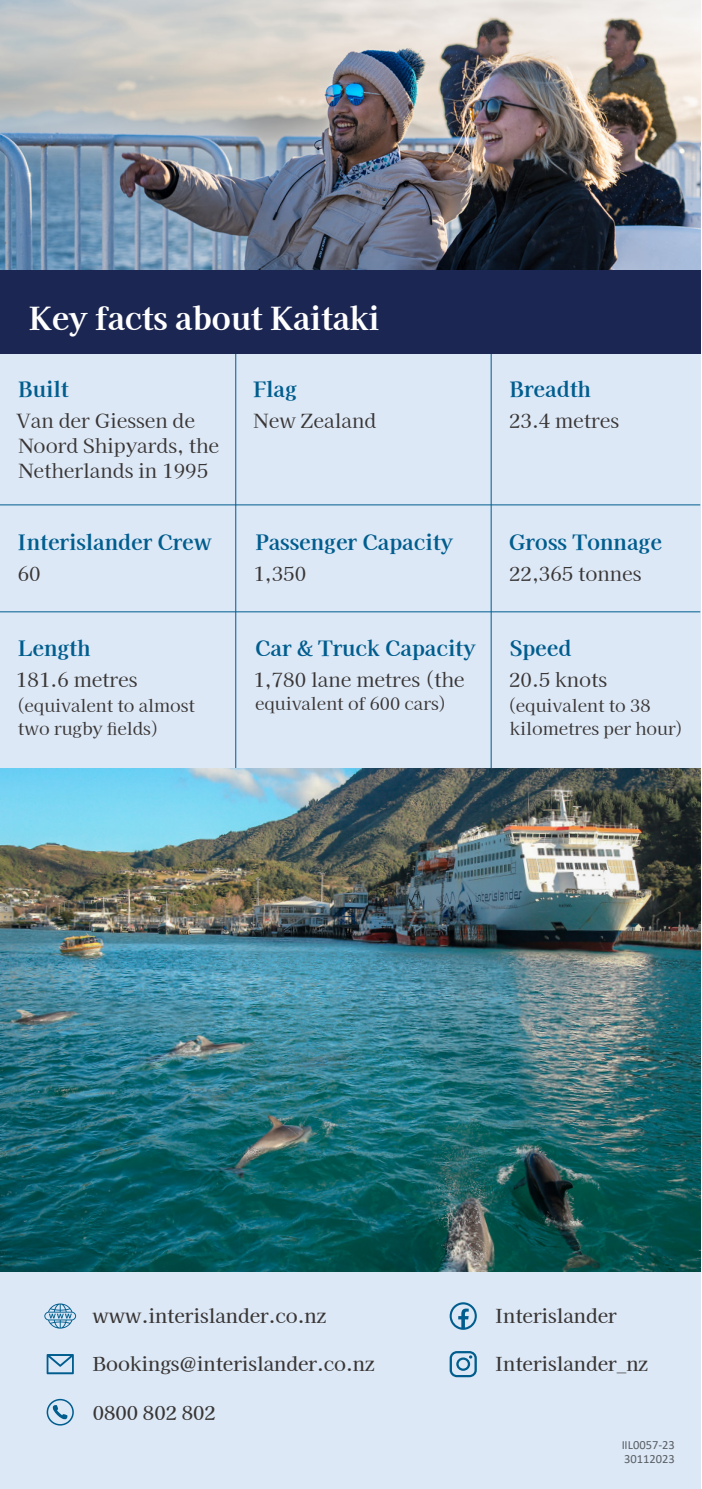
<style>
.page{position:relative;width:702px;height:1489px;background:#fff}
.page>*{position:absolute;margin:0;border:0;box-sizing:border-box;transform-origin:0 0}
.t1{font:800 31.75px "Kaisei Tokumin";letter-spacing:-.005em;color:#fff}
.t2{font:700 21.25px "Kaisei Tokumin";color:#005d8e}
.t3{font:19.5px/24.8px "Kaisei Tokumin";color:#393535}
.t4{font:500 19.25px "Kaisei Tokumin";color:#393535}
.t5{font:17.25px/22.5px "Kaisei Tokumin";color:#393535}
.t6{font:12.5px/14.2px "Calibri";color:#000101}
.s1{font-size:19.75px}
</style>
<div class="page">
<div style="left:0;top:0;width:700px;height:1488px;background:#dce8f6"></div>
<svg style="left:44px;top:1303px;width:32px;height:25px"></svg>
<svg style="left:449px;top:1302px;width:28px;height:27px"></svg>
<svg style="left:47px;top:1398px;width:27px;height:27px"></svg>
<svg style="left:449px;top:1351px;width:28px;height:25px"></svg>
<svg style="left:47px;top:1354px;width:27px;height:20px"></svg>
<hr style="left:235px;top:353px;width:1px;height:418px;background:#005d8e">
<hr style="left:490px;top:353px;width:2px;height:418px;background:#005d8e">
<hr style="left:0;top:504px;width:700px;height:1px;background:#005d8e">
<hr style="left:0;top:611px;width:700px;height:1px;background:#005d8e">
<img style="left:0;top:768px;width:700px;height:503px">
<div style="left:0;top:269px;width:700px;height:85px;background:#1c2652"></div>
<img style="left:0;top:0;width:700px;height:269px">
<h1 class="t1" style="left:29px;top:299px;width:352px">Key facts about Kaitaki</h1>
<p class="t2" style="left:18px;top:376px;width:52px">Built</p>
<p class="t3" style="left:16px;top:408px;width:204px">Van der Giessen de<br>Noord Shipyards, the<br>Netherlands in 1995</p>
<p class="t2" style="left:18px;top:529px;width:195px">Interislander Crew</p>
<p class="t3" style="left:18px;top:562px;width:25px">60</p>
<p class="t2" style="left:18px;top:635px;width:74px">Length</p>
<p class="t3" style="left:16px;top:667px;width:123px">181.6 metres</p>
<p class="t5" style="left:17px;top:694px;width:180px">(equivalent to almost two rugby fields)</p>
<p class="t2" style="left:253px;top:376px;width:45px">Flag</p>
<p class="t3" style="left:253px;top:408px;width:124px">New Zealand</p>
<p class="t2" style="left:255px;top:529px;width:199px">Passenger Capacity</p>
<p class="t3" style="left:253px;top:562px;width:54px">1,350</p>
<p class="t2" style="left:255px;top:635px;width:222px">Car &amp; Truck Capacity</p>
<p class="t3" style="left:253px;top:667px;width:213px">1,780 lane metres <span class="s1">(the</span></p>
<p class="t5" style="left:255px;top:692px;width:193px">equivalent of 600 cars)</p>
<p class="t2" style="left:509px;top:376px;width:83px">Breadth</p>
<p class="t3" style="left:509px;top:408px;width:112px">23.4 metres</p>
<p class="t2" style="left:509px;top:529px;width:155px">Gross Tonnage</p>
<p class="t3" style="left:509px;top:562px;width:134px">22,365 tonnes</p>
<p class="t2" style="left:509px;top:635px;width:63px">Speed</p>
<p class="t3" style="left:509px;top:667px;width:100px">20.5 knots</p>
<p class="t5" style="left:508px;top:694px;width:177px">(equivalent to 38 kilometres per hour)</p>
<p class="t4" style="left:92px;top:1305px;width:235px">www.interislander.co.nz</p>
<p class="t4" style="left:495px;top:1305px;width:123px">Interislander</p>
<p class="t4" style="left:93px;top:1353px;width:283px">Bookings@interislander.co.nz</p>
<p class="t4" style="left:495px;top:1353px;width:154px">Interislander_nz</p>
<p class="t4" style="left:93px;top:1401px;width:125px">0800 802 802</p>
<p class="t6" style="left:621px;top:1436px;width:55px">IIL0057-23<br>30112023</p>
</div>
